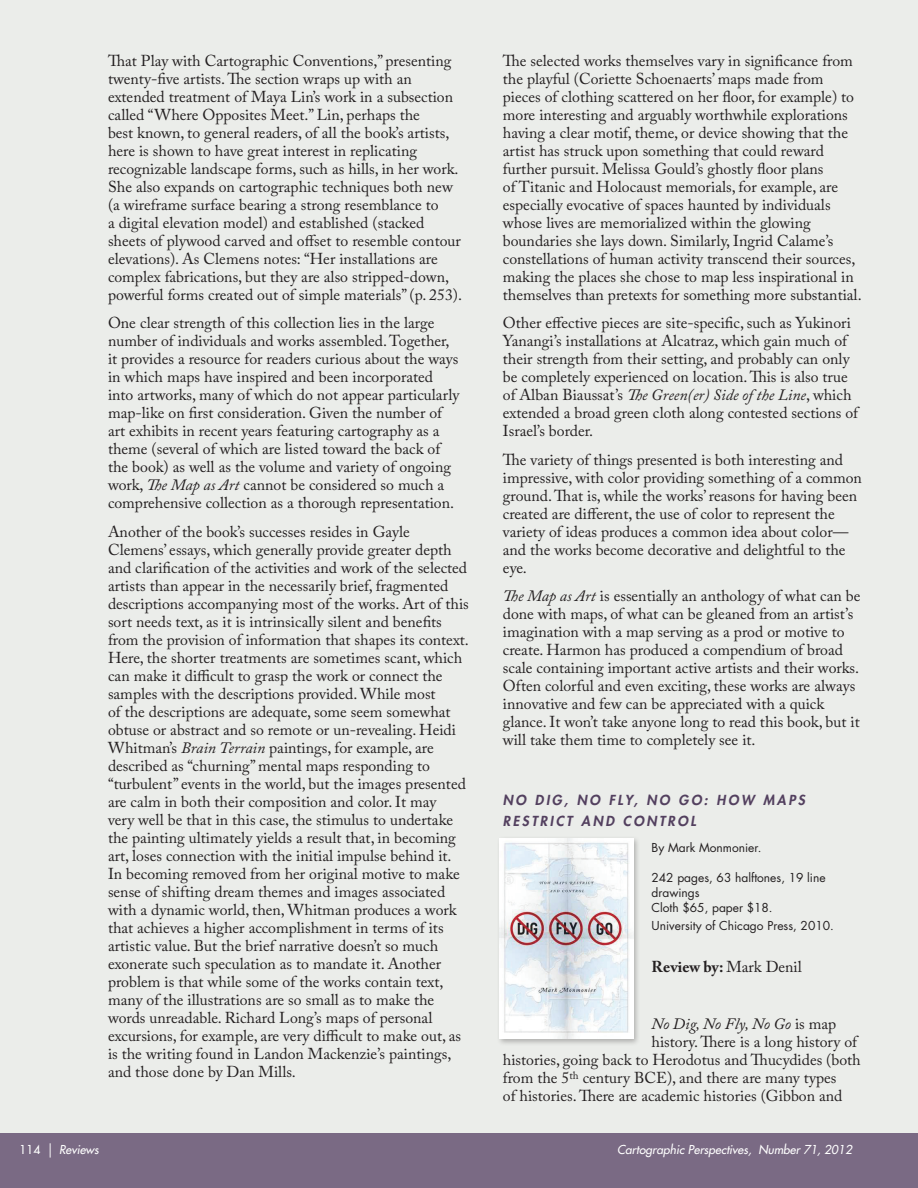
<style>
.page{position:relative;width:918px;height:1188px;background:#fff}
.page>*{position:absolute;margin:0;border:0;box-sizing:border-box;transform-origin:0 0}
.t1{font:15.75px/18px "Adobe Caslon Pro";color:#231f20}
.t2{font:italic 15.75px "Adobe Caslon Pro";color:#231f20}
.t3{font:700 15.75px "Adobe Caslon Pro";letter-spacing:.005em;color:#231f20}
.t4{font:italic 800 13.5px/21px "Futura Std";letter-spacing:.18em;color:#53405f}
.t5{font:12px/15px "Futura Std";color:#231f20}
.t6{font:italic 500 12px "Futura Std";color:#fff}
.s1{font-style:italic}
.s2{font-weight:400}
.s3{font-style:normal}
</style>
<div class="page">
<div style="left:0;top:0;width:918px;height:1136px;background:#ebedea"></div>
<div style="left:0;top:1133px;width:918px;height:55px;background:#7a6a84"></div>
<div style="left:497px;top:836px;width:144px;height:210px;background:#231f20;opacity:.3"></div>
<img style="left:500px;top:838px;width:134px;height:201px">
<p class="t1" style="left:108px;top:51px;width:356px">That Play with Cartographic Conventions,” presenting twenty-five artists. The section wraps up with an extended treatment of Maya Lin’s work in a subsection called “Where Opposites Meet.” Lin, perhaps the<br>best known, to general readers, of all the book’s artists, here is shown to have great interest in replicating recognizable landscape forms, such as hills, in her work.<br>She also expands on cartographic techniques both new (a wireframe surface bearing a strong resemblance to<br>a digital elevation model) and established (stacked sheets of plywood carved and offset to resemble contour elevations). As Clemens notes: “Her installations are complex fabrications, but they are also stripped-down, powerful forms created out of simple materials” (p. 253).</p>
<p class="t1" style="left:108px;top:314px;width:353px">One clear strength of this collection lies in the large number of individuals and works assembled. Together, it provides a resource for readers curious about the ways in which maps have inspired and been incorporated into artworks, many of which do not appear particularly map-like on first consideration. Given the number of art exhibits in recent years featuring cartography as a theme (several of which are listed toward the back of the book) as well as the volume and variety of ongoing work, <span class="s1">The Map as Art</span> cannot be considered so much a comprehensive collection as a thorough representation.</p>
<p class="t1" style="left:108px;top:522px;width:362px">Another of the book’s successes resides in Gayle Clemens’ essays, which generally provide greater depth and clarification of the activities and work of the selected artists than appear in the necessarily brief, fragmented descriptions accompanying most of the works. Art of this sort needs text, as it is intrinsically silent and benefits from the provision of information that shapes its context.<br>Here, the shorter treatments are sometimes scant, which can make it difficult to grasp the work or connect the samples with the descriptions provided. While most<br>of the descriptions are adequate, some seem somewhat obtuse or abstract and so remote or un-revealing. Heidi Whitman’s <span class="s1">Brain Terrain</span> paintings, for example, are described as “churning” mental maps responding to “turbulent” events in the world, but the images presented are calm in both their composition and color. It may<br>very well be that in this case, the stimulus to undertake the painting ultimately yields a result that, in becoming art, loses connection with the initial impulse behind it.<br>In becoming removed from her original motive to make sense of shifting dream themes and images associated with a dynamic world, then, Whitman produces a work that achieves a higher accomplishment in terms of its artistic value. But the brief narrative doesn’t so much exonerate such speculation as to mandate it. Another problem is that while some of the works contain text, many of the illustrations are so small as to make the words unreadable. Richard Long’s maps of personal excursions, for example, are very difficult to make out, as is the writing found in Landon Mackenzie’s paintings, and those done by Dan Mills.</p>
<p class="t1" style="left:503px;top:51px;width:360px">The selected works themselves vary in significance from the playful (Coriette Schoenaerts’ maps made from pieces of clothing scattered on her floor, for example) to more interesting and arguably worthwhile explorations having a clear motif, theme, or device showing that the artist has struck upon something that could reward further pursuit. Melissa Gould’s ghostly floor plans<br>of Titanic and Holocaust memorials, for example, are especially evocative of spaces haunted by individuals whose lives are memorialized within the glowing boundaries she lays down. Similarly, Ingrid Calame’s constellations of human activity transcend their sources, making the places she chose to map less inspirational in themselves than pretexts for something more substantial.</p>
<p class="t1" style="left:503px;top:314px;width:357px">Other effective pieces are site-specific, such as Yukinori Yanangi’s installations at Alcatraz, which gain much of their strength from their setting, and probably can only be completely experienced on location. This is also true of Alban Biaussat’s <span class="s1">The Green(er) Side of the Line</span>, which extended a broad green cloth along contested sections of Israel’s border.</p>
<p class="t1" style="left:503px;top:450px;width:361px">The variety of things presented is both interesting and impressive, with color providing something of a common ground. That is, while the works’ reasons for having been created are different, the use of color to represent the variety of ideas produces a common idea about color— and the works become decorative and delightful to the eye.</p>
<p class="t1" style="left:503px;top:587px;width:359px"><span class="s1">The Map as Art</span> is essentially an anthology of what can be done with maps, of what can be gleaned from an artist’s imagination with a map serving as a prod or motive to create. Harmon has produced a compendium of broad scale containing important active artists and their works.<br>Often colorful and even exciting, these works are always innovative and few can be appreciated with a quick glance. It won’t take anyone long to read this book, but it will take them time to completely see it.</p>
<p class="t4" style="left:503px;top:790px;width:304px">NO DIG, NO FLY, NO GO: HOW MAPS<br>RESTRICT AND CONTROL</p>
<p class="t5" style="left:652px;top:840px;width:112px">By Mark Monmonier.</p>
<p class="t5" style="left:652px;top:870px;width:176px">242 pages, 63 halftones, 19 line drawings<br>Cloth $65, paper $18.</p>
<p class="t5" style="left:652px;top:918px;width:184px">University of Chicago Press, 2010.</p>
<p class="t3" style="left:652px;top:957px;width:152px">Review by: <span class="s2">Mark Denil</span></p>
<p class="t2" style="left:652px;top:1014px;width:186px">No Dig, No Fly, No Go <span class="s3">is map</span></p>
<p class="t1" style="left:652px;top:1032px;width:207px">history. There is a long history of</p>
<p class="t1" style="left:503px;top:1050px;width:359px">histories, going back to Herodotus and Thucydides (both</p>
<p class="t1" style="left:503px;top:1068px;width:335px">from the 5<sup>th</sup> century BCE), and there are many types</p>
<p class="t1" style="left:503px;top:1086px;width:341px">of histories. There are academic histories (Gibbon and</p>
<p class="t6" style="left:20px;top:1142px;width:81px"><span class="s3">114</span> | Reviews</p>
<p class="t6" style="left:617px;top:1142px;width:236px">Cartographic Perspectives, Number 71, 2012</p>
</div>
